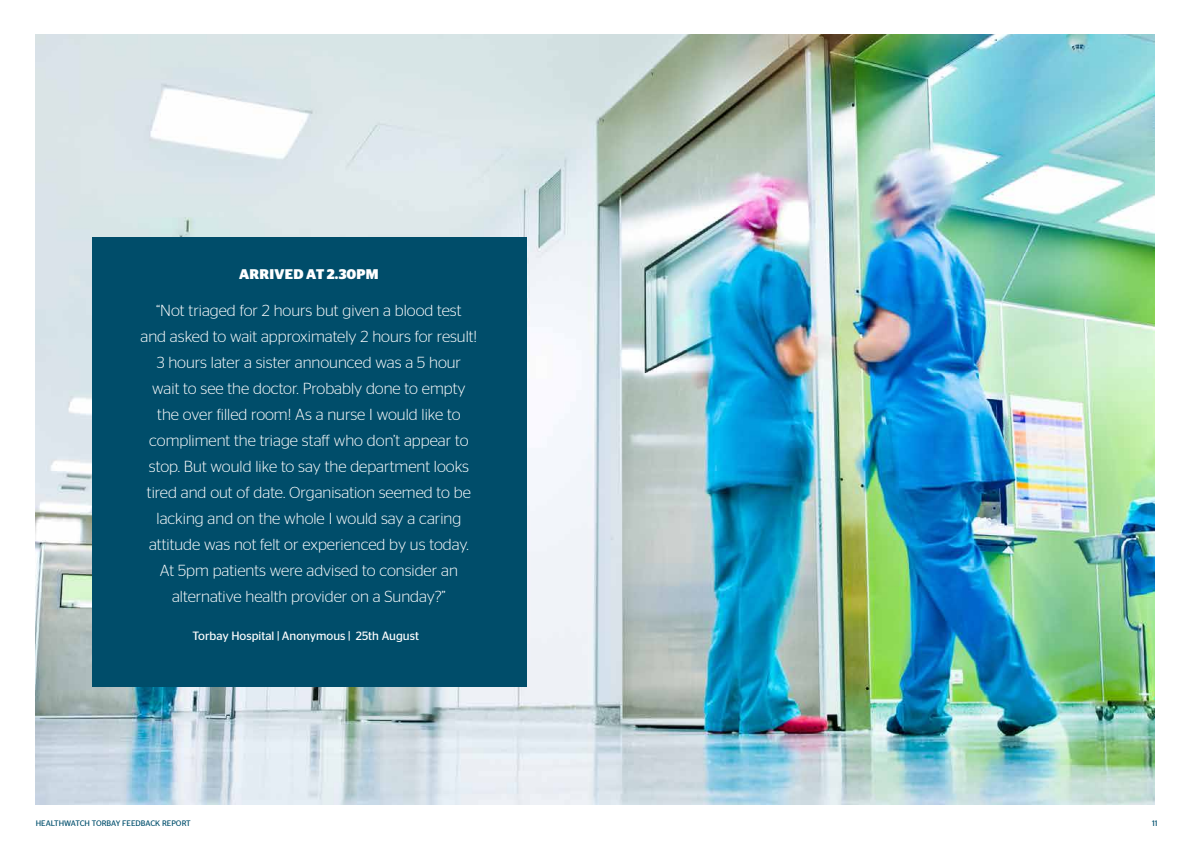
<style>
.page{position:relative;width:1191px;height:842px;background:#fff}
.page>*{position:absolute;margin:0;border:0;box-sizing:border-box;transform-origin:0 0}
.t1{font:300 16px/26px "Stag Sans";color:#fff;text-align:center}
.t2{font:700 14px "Stag Sans";letter-spacing:.02em;color:#fff}
.t3{font:12px "Stag Sans";color:#fff}
.t4{font:8px "Stag Sans";color:#004f6d}
</style>
<div class="page">
<img style="left:36px;top:35px;width:1119px;height:769px">
<div style="left:93px;top:237px;width:434px;height:450px;background:#004d6a"></div>
<p class="t2" style="left:239px;top:266px;width:141px">ARRIVED AT 2.30PM</p>
<p class="t1" style="left:140px;top:297px;width:338px">“Not triaged for 2 hours but given a blood test<br>and asked to wait approximately 2 hours for result!<br>3 hours later a sister announced was a 5 hour<br>wait to see the doctor. Probably done to empty the over filled room! As a nurse I would like to compliment the triage staff who don’t appear to stop. But would like to say the department looks tired and out of date. Organisation seemed to be lacking and on the whole I would say a caring attitude was not felt or experienced by us today.<br>At 5pm patients were advised to consider an alternative health provider on a Sunday?”</p>
<p class="t3" style="left:192px;top:628px;width:228px">Torbay Hospital | Anonymous | 25th August</p>
<p class="t4" style="left:36px;top:819px;width:157px">HEALTHWATCH TORBAY FEEDBACK REPORT</p>
<p class="t4" style="left:1152px;top:819px;width:7px">11</p>
</div>
